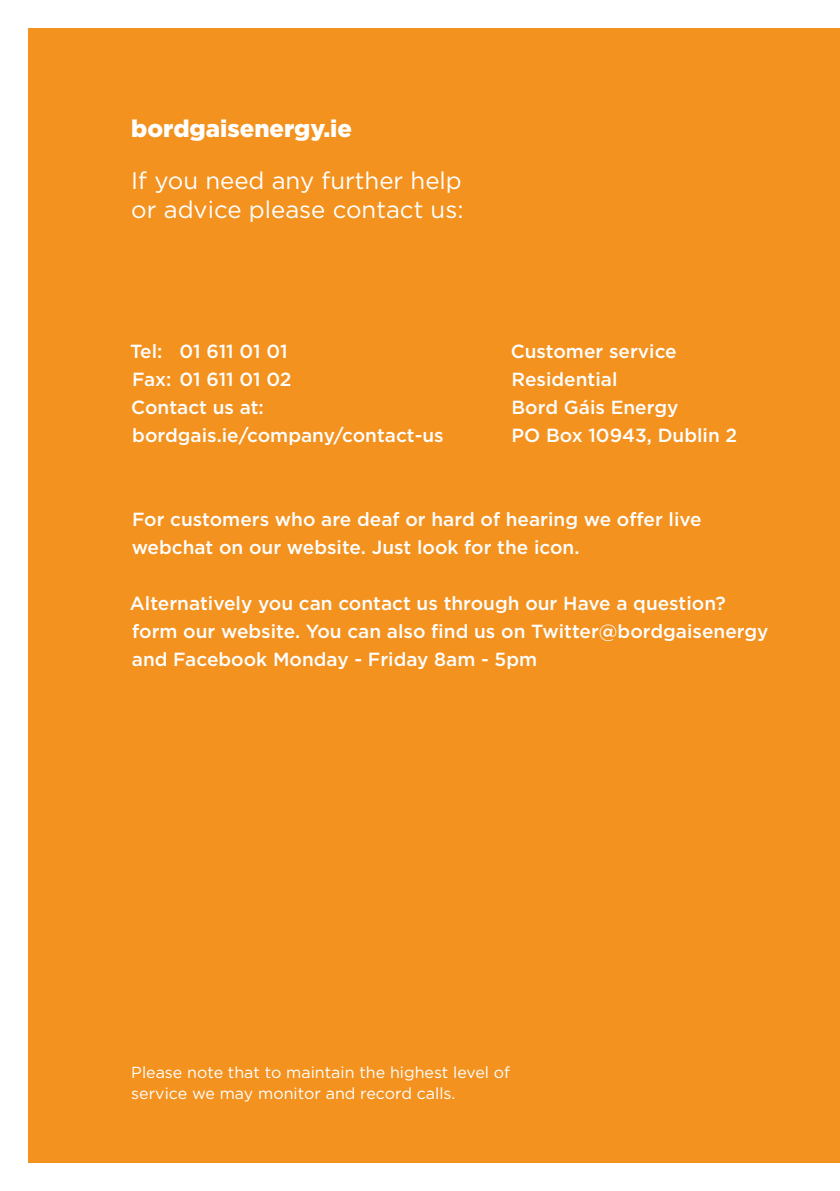
<style>
.page{position:relative;width:840px;height:1191px;background:#fff}
.page>*{position:absolute;margin:0;border:0;box-sizing:border-box;transform-origin:0 0}
.t1{font:24px "Gotham";color:#fff}
.t2{font:900 24px "Gotham";color:#fff}
.t3{font:500 19px/28px "Gotham";color:#fff}
.t4{font:16px/21px "Gotham";color:#fff}
</style>
<div class="page">
<div style="left:28px;top:28px;width:811px;height:1134px;background:#f3921f"></div>
<p class="t2" style="left:131px;top:112px;width:222px">bordgaisenergy.ie</p>
<p class="t1" style="left:131px;top:167px;width:332px">If you need any further help</p>
<p class="t1" style="left:131px;top:196px;width:333px">or advice please contact us:</p>
<p class="t3" style="left:130px;top:337px;width:159px">Tel: 01 611 01 01</p>
<p class="t3" style="left:132px;top:365px;width:161px">Fax: 01 611 01 02</p>
<p class="t3" style="left:131px;top:393px;width:314px">Contact us at: bordgais.ie/company/contact-us</p>
<p class="t3" style="left:510px;top:337px;width:167px">Customer service</p>
<p class="t3" style="left:511px;top:365px;width:107px">Residential</p>
<p class="t3" style="left:511px;top:393px;width:168px">Bord Gáis Energy</p>
<p class="t3" style="left:511px;top:421px;width:227px">PO Box 10943, Dublin 2</p>
<p class="t3" style="left:132px;top:505px;width:571px">For customers who are deaf or hard of hearing we offer live webchat on our website. Just look for the icon.</p>
<p class="t3" style="left:130px;top:589px;width:639px">Alternatively you can contact us through our Have a question? form our website. You can also find us on Twitter@bordgaisenergy and Facebook Monday - Friday 8am - 5pm</p>
<p class="t4" style="left:131px;top:1061px;width:380px">Please note that to maintain the highest level of service we may monitor and record calls.</p>
</div>
